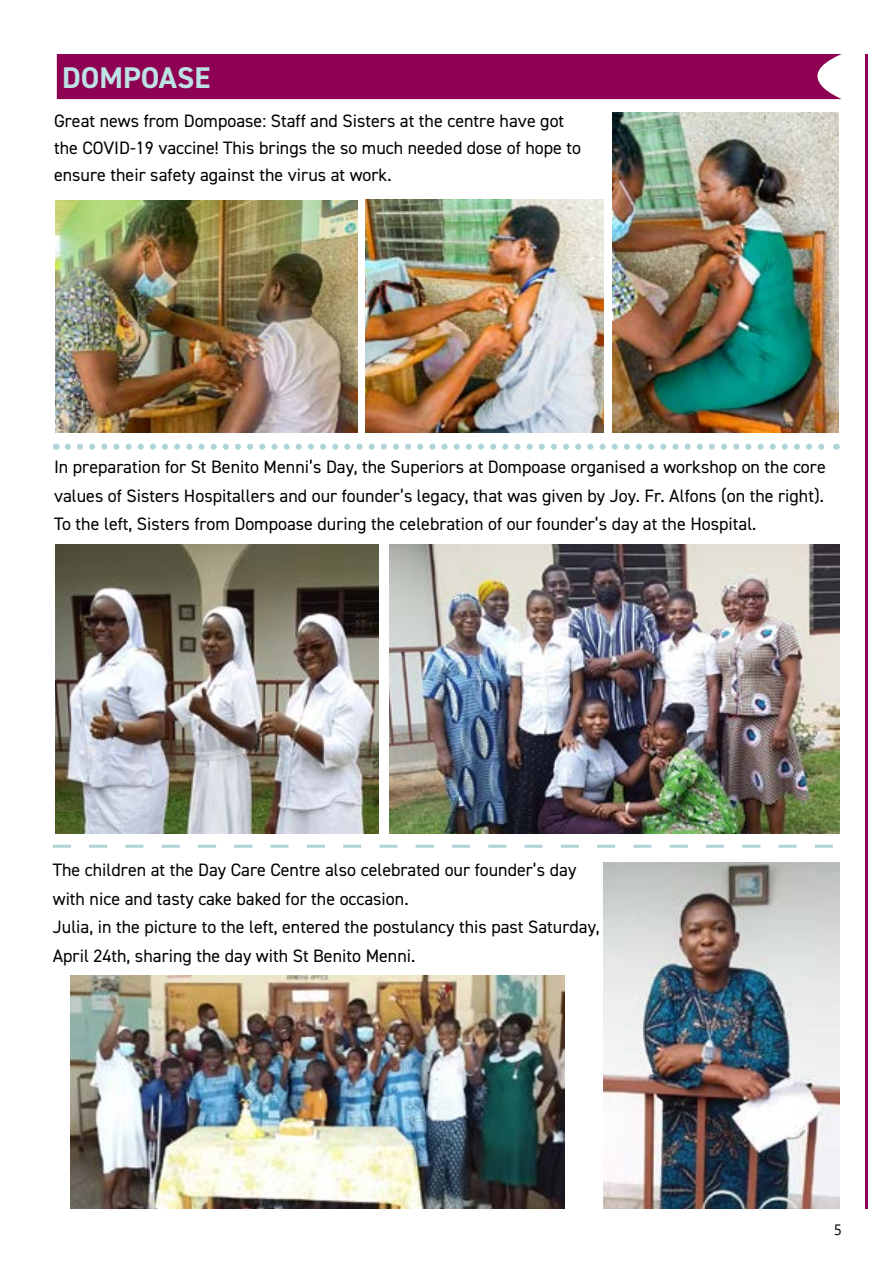
<style>
.page{position:relative;width:893px;height:1263px;background:#fff}
.page>*{position:absolute;margin:0;border:0;box-sizing:border-box;transform-origin:0 0}
.t1{font:700 30px "DIN2014";color:#bde1e5}
.t2{font:18px/28.5px "DIN2014";color:#000}
.t3{font:15px "Segoe UI";color:#000}
</style>
<div class="page">
<hr style="left:865px;top:54px;width:2px;height:1155px;background:#8c0052">
<div style="left:57px;top:54px;width:785px;height:45px;background:#8d0052"></div>
<img style="left:55px;top:200px;width:302px;height:233px">
<img style="left:604px;top:862px;width:235px;height:347px">
<img style="left:55px;top:544px;width:323px;height:290px">
<img style="left:612px;top:113px;width:226px;height:320px">
<img style="left:365px;top:199px;width:238px;height:234px">
<img style="left:70px;top:975px;width:494px;height:234px">
<img style="left:389px;top:544px;width:450px;height:290px">
<svg style="left:68px;top:444px;width:757px;height:6px"></svg>
<svg style="left:53px;top:845px;width:780px;height:3px"></svg>
<h1 class="t1" style="left:62px;top:58px;width:150px">DOMPOASE</h1>
<p class="t2" style="left:54px;top:107px;width:529px;line-height:27px">Great news from Dompoase: Staff and Sisters at the centre have got the COVID-19 vaccine! This brings the so much needed dose of hope to ensure their safety against the virus at work.</p>
<p class="t2" style="left:54px;top:453px;width:773px;text-align:justify">In preparation for St Benito Menni’s Day, the Superiors at Dompoase organised a workshop on the core values of Sisters Hospitallers and our founder’s legacy, that was given by Joy. Fr. Alfons (on the right).<br>To the left, Sisters from Dompoase during the celebration of our founder’s day at the Hospital.</p>
<p class="t2" style="left:53px;top:856px;width:548px">The children at the Day Care Centre also celebrated our founder’s day with nice and tasty cake baked for the occasion.<br>Julia, in the picture to the left, entered the postulancy this past Saturday, April 24th, sharing the day with St Benito Menni.</p>
<p class="t3" style="left:834px;top:1215px;width:10px">5</p>
</div>
